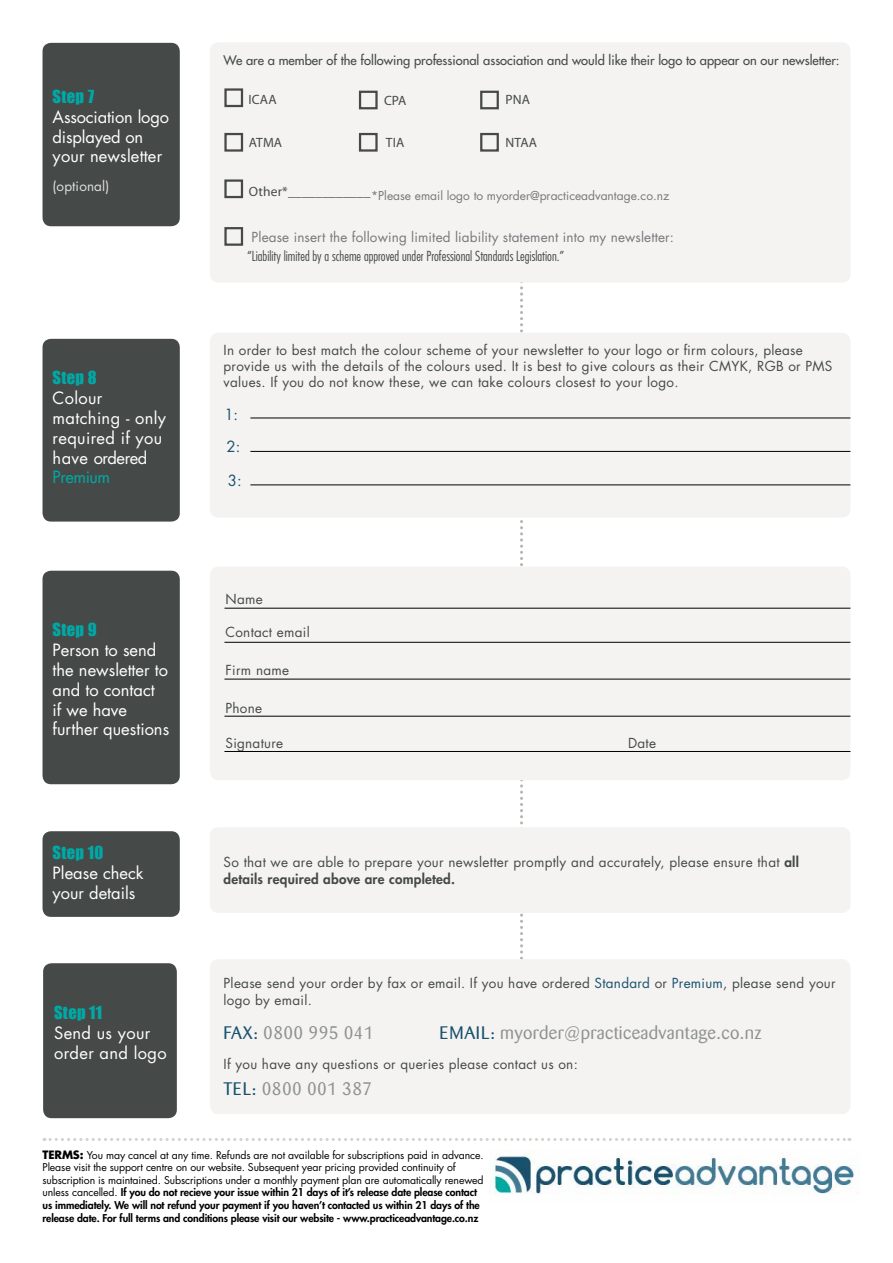
<style>
.page{position:relative;width:893px;height:1263px;background:#fff}
.page>*{position:absolute;margin:0;border:0;box-sizing:border-box;transform-origin:0 0}
.t1{font:18px "Barmeno";letter-spacing:.02em;color:#8f9292}
.t2{font:16.5px/19.8px "Futura Std";color:#fff}
.t3{font:16.5px/19.8px "Futura Std";letter-spacing:.02em;color:#fff}
.t4{font:16.5px "Impact";letter-spacing:.02em;color:#00a9a6}
.t5{font:16.5px "Futura Std";letter-spacing:-.03em;color:#00a9a6}
.t6{font:15px/32.2px "Futura Std";color:#19526e}
.t7{font:13.5px/16.2px "Futura Std";letter-spacing:.02em;color:#454a49}
.t8{font:300 condensed 13.5px "Futura Std";color:#454a49}
.t9{font:13.5px "Futura Std";letter-spacing:.01em;color:#77787b}
.t10{font:13.5px "Myriad Pro";letter-spacing:.01em;color:#454a49}
.t11{font:13.5px "Futura Std";letter-spacing:.01em;color:#dfe0e1}
.t12{font:500 12.9px "Futura Std";color:#454a49}
.t13{font:12px "Futura Std";color:#77787b}
.t14{font:10.5px/12.6px "Futura Std";letter-spacing:-.01em;color:#000}
.s1{font-weight:800}
.s2{color:#19526e}
.s3{font-weight:700;font-size:11.25px}
</style>
<div class="page">
<svg style="left:520px;top:283px;width:3px;height:676px"></svg>
<div style="left:210px;top:42px;width:640px;height:241px;background:#f4f3f2;border-radius:9px"></div>
<div style="left:210px;top:333px;width:640px;height:184px;background:#f4f3f2;border-radius:9px"></div>
<div style="left:210px;top:567px;width:640px;height:213px;background:#f4f3f2;border-radius:9px"></div>
<div style="left:210px;top:827px;width:640px;height:86px;background:#f4f3f2;border-radius:9px"></div>
<div style="left:224px;top:88px;width:19px;height:19px;border:2px solid #454a49"></div>
<div style="left:224px;top:227px;width:19px;height:19px;border:2px solid #454a49"></div>
<div style="left:359px;top:91px;width:19px;height:18px;border:2px solid #454a49"></div>
<div style="left:224px;top:133px;width:19px;height:19px;border:2px solid #454a49"></div>
<div style="left:480px;top:91px;width:19px;height:18px;border:2px solid #454a49"></div>
<div style="left:359px;top:133px;width:19px;height:19px;border:2px solid #454a49"></div>
<div style="left:480px;top:133px;width:19px;height:19px;border:2px solid #454a49"></div>
<div style="left:224px;top:179px;width:19px;height:19px;border:2px solid #454a49"></div>
<hr style="left:250px;top:418px;width:600px;height:1px;background:#000">
<hr style="left:250px;top:451px;width:600px;height:1px;background:#000">
<hr style="left:250px;top:484px;width:600px;height:1px;background:#000">
<hr style="left:224px;top:608px;width:626px;height:1px;background:#000">
<hr style="left:224px;top:642px;width:626px;height:1px;background:#000">
<hr style="left:224px;top:679px;width:626px;height:1px;background:#000">
<hr style="left:224px;top:716px;width:626px;height:1px;background:#000">
<hr style="left:224px;top:751px;width:626px;height:1px;background:#000">
<div style="left:210px;top:959px;width:640px;height:155px;background:#f4f3f2;border-radius:9px"></div>
<div style="left:43px;top:571px;width:137px;height:213px;background:#454a49;border-radius:9px"></div>
<div style="left:43px;top:831px;width:137px;height:86px;background:#454a49;border-radius:9px"></div>
<div style="left:43px;top:43px;width:137px;height:183px;background:#454a49;border-radius:9px"></div>
<div style="left:43px;top:339px;width:137px;height:183px;background:#454a49;border-radius:9px"></div>
<div style="left:43px;top:963px;width:134px;height:155px;background:#454a49;border-radius:9px"></div>
<svg style="left:44px;top:1138px;width:806px;height:3px"></svg>
<img style="left:489px;top:1150px;width:370px;height:44px">
<p class="t4" style="left:53px;top:84px;width:43px">STEP 7</p>
<p class="t2" style="left:53px;top:107px;width:118px">Association logo displayed on your newsletter</p>
<p class="t11" style="left:53px;top:177px;width:58px">(optional)</p>
<p class="t4" style="left:53px;top:365px;width:45px">STEP 8</p>
<p class="t3" style="left:53px;top:388px;width:115px">Colour matching - only required if you have ordered</p>
<p class="t5" style="left:53px;top:467px;width:59px">Premium</p>
<p class="t4" style="left:53px;top:617px;width:46px">STEP 9</p>
<p class="t2" style="left:53px;top:640px;width:118px">Person to send the newsletter to and to contact<br>if we have further questions</p>
<p class="t4" style="left:53px;top:840px;width:52px">STEP 10</p>
<p class="t2" style="left:53px;top:863px;width:93px">Please check your details</p>
<p class="t4" style="left:54px;top:1000px;width:50px">STEP 11</p>
<p class="t3" style="left:54px;top:1023px;width:114px">Send us your order and logo</p>
<p class="t12" style="left:224px;top:53px;width:617px">We are a member of the following professional association and would like their logo to appear on our newsletter:</p>
<p class="t10" style="left:249px;top:91px;width:30px">ICAA</p>
<p class="t10" style="left:384px;top:92px;width:24px">CPA</p>
<p class="t10" style="left:505px;top:91px;width:26px">PNA</p>
<p class="t10" style="left:249px;top:134px;width:35px">ATMA</p>
<p class="t10" style="left:386px;top:134px;width:20px">TIA</p>
<p class="t10" style="left:505px;top:134px;width:33px">NTAA</p>
<p class="t10" style="left:249px;top:183px;width:123px">Other*____________</p>
<p class="t13" style="left:371px;top:188px;width:300px">*Please email logo to myorder@practiceadvantage.co.nz</p>
<p class="t9" style="left:252px;top:228px;width:424px">Please insert the following limited liability statement into my newsletter:</p>
<p class="t8" style="left:247px;top:248px;width:319px">“Liability limited by a scheme approved under Professional Standards Legislation.”</p>
<p class="t7" style="left:224px;top:342px;width:610px">In order to best match the colour scheme of your newsletter to your logo or firm colours, please provide us with the details of the colours used. It is best to give colours as their CMYK, RGB or PMS values. If you do not know these, we can take colours closest to your logo.</p>
<p class="t6" style="left:224px;top:399px;width:17px">1:<br>2:</p>
<p class="t6" style="left:228px;top:464px;width:15px">3:</p>
<p class="t7" style="left:225px;top:591px;width:39px">Name</p>
<p class="t7" style="left:225px;top:624px;width:86px">Contact email</p>
<p class="t7" style="left:225px;top:662px;width:65px">Firm name</p>
<p class="t7" style="left:225px;top:700px;width:38px">Phone</p>
<p class="t7" style="left:225px;top:735px;width:59px">Signature</p>
<p class="t7" style="left:628px;top:735px;width:29px">Date</p>
<p class="t7" style="left:224px;top:854px;width:577px">So that we are able to prepare your newsletter promptly and accurately, please ensure that <span class="s1">all details required above are completed.</span></p>
<p class="t7" style="left:224px;top:975px;width:613px">Please send your order by fax or email. If you have ordered <span class="s2">Standard</span> or <span class="s2">Premium</span>, please send your logo by email.</p>
<h1 class="t1" style="left:224px;top:1022px;width:152px"><span class="s2">FAX:</span> 0800 995 041</h1>
<h1 class="t1" style="left:440px;top:1022px;width:323px"><span class="s2">EMAIL:</span> myorder@practiceadvantage.co.nz</h1>
<p class="t7" style="left:224px;top:1056px;width:356px">If you have any questions or queries please contact us on:</p>
<h1 class="t1" style="left:224px;top:1078px;width:150px"><span class="s2">TEL:</span> 0800 001 387</h1>
<p class="t14" style="left:43px;top:1148px;width:443px"><span class="s3">TERMS:</span> You may cancel at any time. Refunds are not available for subscriptions paid in advance.<br>Please visit the support centre on our website. Subsequent year pricing provided continuity of subscription is maintained. Subscriptions under a monthly payment plan are automatically renewed unless cancelled. <span class="s1">If you do not recieve your issue within 21 days of it’s release date please contact us immediately. We will not refund your payment if you haven’t contacted us within 21 days of the release date. For full terms and conditions please visit our website - www.practiceadvantage.co.nz</span></p>
</div>
